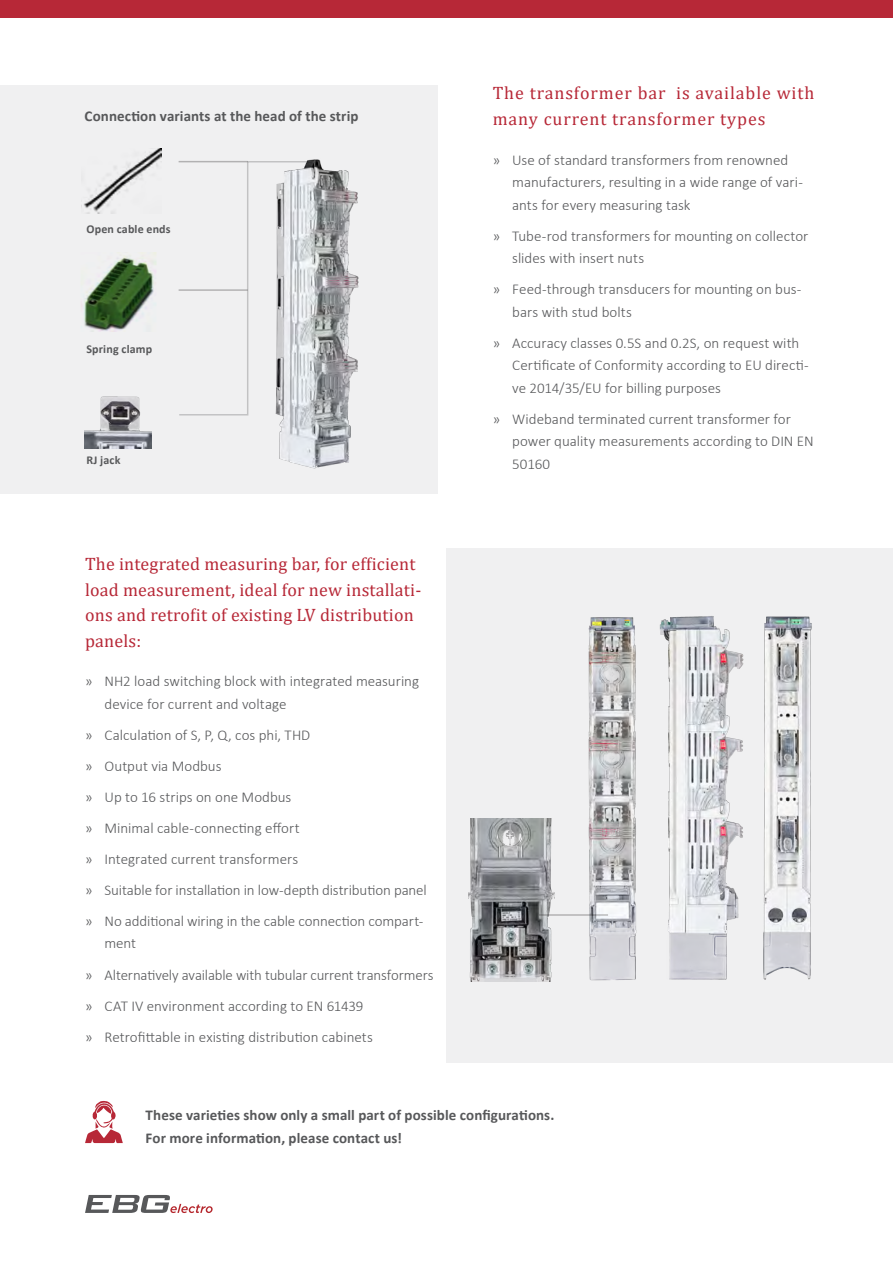
<style>
.page{position:relative;width:893px;height:1263px;background:#fff}
.page>*{position:absolute;margin:0;border:0;box-sizing:border-box;transform-origin:0 0}
.Subline_Cambria{font:18px/25.5px "Cambria";letter-spacing:.01em;color:#b72837}
.Subline_Cambria-2{font:18px/25.5px "Cambria";letter-spacing:.05em;color:#b72837}
.t1{font:300 15px/22.5px "Calibri";color:#57585a}
.Fließtext_Calibri{font:700 15px/22.5px "Calibri";letter-spacing:.005em;color:#57585a}
.Subline_schwarz{font:700 15px "Calibri";letter-spacing:.005em;color:#57585a}
.Subline{font:700 12px "Calibri";letter-spacing:.015em;color:#57585a}
</style>
<div class="page">
<div style="left:0;top:0;width:893px;height:17px;background:#b72837"></div>
<div style="left:446px;top:549px;width:447px;height:514px;background:#f0f0f1"></div>
<div style="left:0;top:85px;width:438px;height:409px;background:#f0f0f1"></div>
<img style="left:84px;top:148px;width:78px;height:65px">
<img style="left:85px;top:396px;width:66px;height:52px">
<svg style="left:178px;top:161px;width:92px;height:255px"></svg>
<hr style="left:179px;top:289px;width:69px;height:2px;background:#231f20">
<hr style="left:179px;top:161px;width:69px;height:1px;background:#231f20">
<img style="left:81px;top:252px;width:75px;height:79px">
<svg style="left:85px;top:1195px;width:128px;height:18px"></svg>
<img style="left:270px;top:159px;width:89px;height:310px">
<img style="left:588px;top:616px;width:156px;height:365px">
<img style="left:763px;top:616px;width:49px;height:364px">
<img style="left:468px;top:818px;width:87px;height:164px">
<hr style="left:539px;top:914px;width:69px;height:2px;background:#231f20">
<svg style="left:85px;top:1101px;width:38px;height:42px"></svg>
<p class="Subline_schwarz" style="left:85px;top:106px;width:275px">Connection variants at the head of the strip</p>
<p class="Subline" style="left:86px;top:221px;width:86px">Open cable ends</p>
<p class="Subline" style="left:86px;top:341px;width:67px">Spring clamp</p>
<p class="Subline" style="left:86px;top:451px;width:36px">RJ jack</p>
<p class="Subline_Cambria" style="left:85px;top:551px;width:338px">The integrated measuring bar, for efficient load measurement, ideal for new installati&shy;ons and retrofit of existing LV distribution panels:</p>
<p class="t1" style="left:105px;top:670px;width:316px;text-indent:-20px">» NH2 load switching block with integrated measuring device for current and voltage</p>
<p class="t1" style="left:85px;top:723px;width:227px">» Calculation of S, P, Q, cos phi, THD</p>
<p class="t1" style="left:85px;top:754px;width:138px">» Output via Modbus</p>
<p class="t1" style="left:85px;top:785px;width:208px">» Up to 16 strips on one Modbus</p>
<p class="t1" style="left:85px;top:816px;width:216px">» Minimal cable-connecting effort</p>
<p class="t1" style="left:85px;top:847px;width:215px">» Integrated current transformers</p>
<p class="t1" style="left:85px;top:878px;width:343px">» Suitable for installation in low-depth distribution panel</p>
<p class="t1" style="left:105px;top:909px;width:320px;text-indent:-19px">» No additional wiring in the cable connection compart&shy;ment</p>
<p class="t1" style="left:85px;top:963px;width:350px">» Alternatively available with tubular current transformers</p>
<p class="t1" style="left:85px;top:994px;width:280px">» CAT IV environment according to EN 61439</p>
<p class="t1" style="left:85px;top:1025px;width:289px">» Retrofittable in existing distribution cabinets</p>
<p class="Subline_Cambria-2" style="left:493px;top:81px;width:323px">The transformer bar is available with many current transformer types</p>
<p class="t1" style="left:512px;top:148px;width:292px;text-indent:-20px">» Use of standard transformers from renowned manufacturers, resulting in a wide range of vari&shy;ants for every measuring task</p>
<p class="t1" style="left:512px;top:224px;width:298px;text-indent:-20px">» Tube-rod transformers for mounting on collector slides with insert nuts</p>
<p class="t1" style="left:512px;top:278px;width:291px;text-indent:-20px">» Feed-through transducers for mounting on bus&shy;bars with stud bolts</p>
<p class="t1" style="left:512px;top:331px;width:298px;text-indent:-20px">» Accuracy classes 0.5S and 0.2S, on request with<br>Certificate of Conformity according to EU directi&shy;ve 2014/35/EU for billing purposes</p>
<p class="t1" style="left:512px;top:407px;width:303px;text-indent:-20px">» Wideband terminated current transformer for power quality measurements according to DIN EN<br>50160</p>
<p class="Fließtext_Calibri" style="left:146px;top:1104px;width:410px">These varieties show only a small part of possible configurations.<br>For more information, please contact us!</p>
</div>
